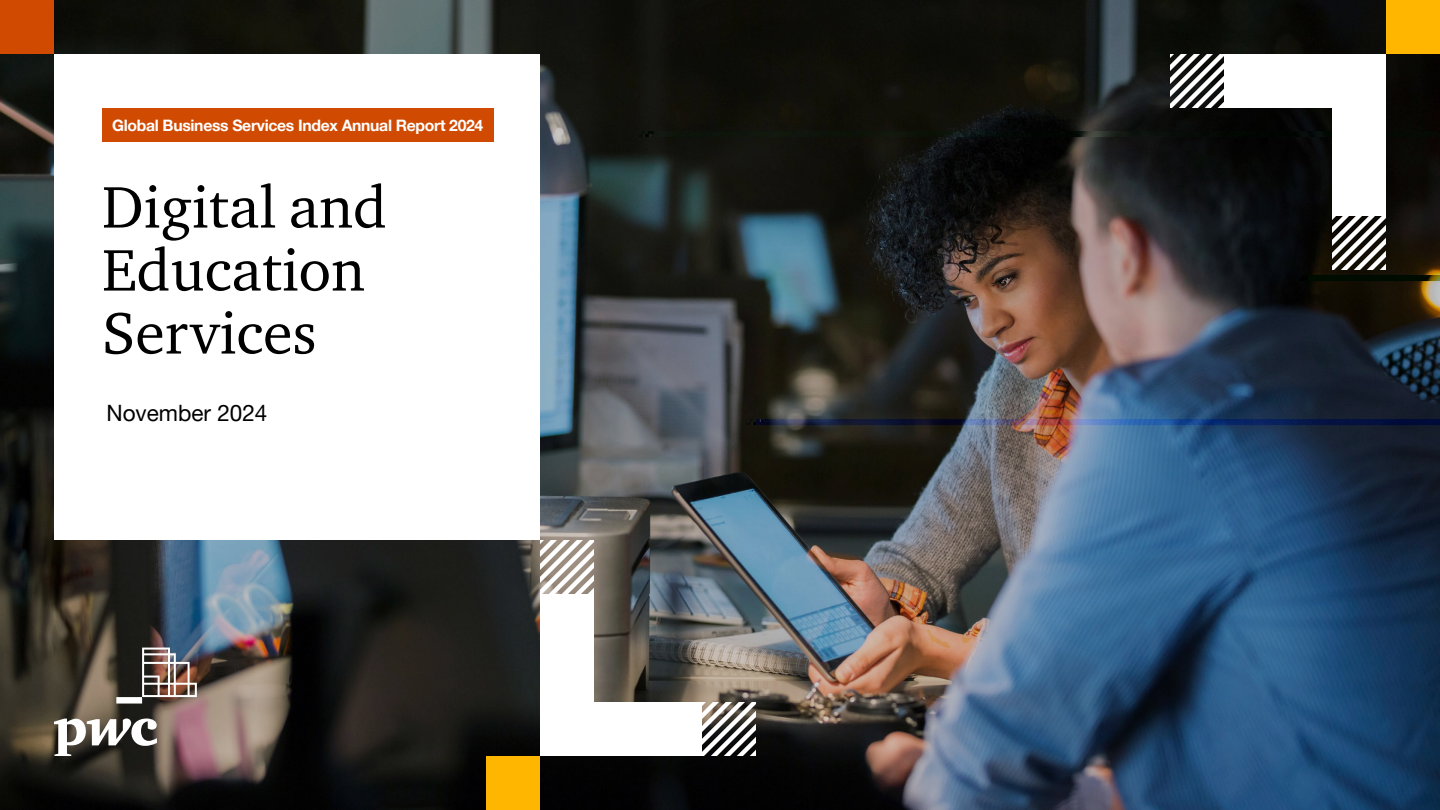
<style>
.page{position:relative;width:1440px;height:810px;background:#fff}
.page>*{position:absolute;margin:0;border:0;box-sizing:border-box;transform-origin:0 0}
.t1{font:60px/63px "ITC Charter Com";color:#000}
.t2{font:22.5px "Helvetica Neue LT Pro";color:#000}
.t3{font:700 15.75px "Helvetica Neue LT Pro";letter-spacing:-.02em;color:#fff}
</style>
<div class="page">
<img style="left:0;top:0;width:1440px;height:810px">
<img style="left:54px;top:648px;width:143px;height:108px">
<div style="left:540px;top:594px;width:54px;height:162px;background:#fff"></div>
<div style="left:540px;top:702px;width:162px;height:54px;background:#fff"></div>
<svg style="left:540px;top:540px;width:54px;height:54px"></svg>
<svg style="left:702px;top:702px;width:54px;height:54px"></svg>
<div style="left:1332px;top:54px;width:54px;height:162px;background:#fff"></div>
<div style="left:1386px;top:0;width:54px;height:54px;background:#ffb600"></div>
<div style="left:1224px;top:54px;width:162px;height:54px;background:#fff"></div>
<svg style="left:1170px;top:54px;width:54px;height:54px"></svg>
<svg style="left:1332px;top:216px;width:54px;height:54px"></svg>
<div style="left:54px;top:54px;width:486px;height:486px;background:#fff"></div>
<div style="left:0;top:0;width:54px;height:54px;background:#d04a02"></div>
<div style="left:486px;top:756px;width:54px;height:54px;background:#ffb600"></div>
<div style="left:102px;top:109px;width:392px;height:33px;background:#d04a02"></div>
<p class="t3" style="left:112px;top:116px;width:373px">Global Business Services Index Annual Report 2024</p>
<h1 class="t1" style="left:102px;top:175px;width:286px">Digital and<br>Education<br>Services</h1>
<h2 class="t2" style="left:106px;top:399px;width:162px">November 2024</h2>
</div>
